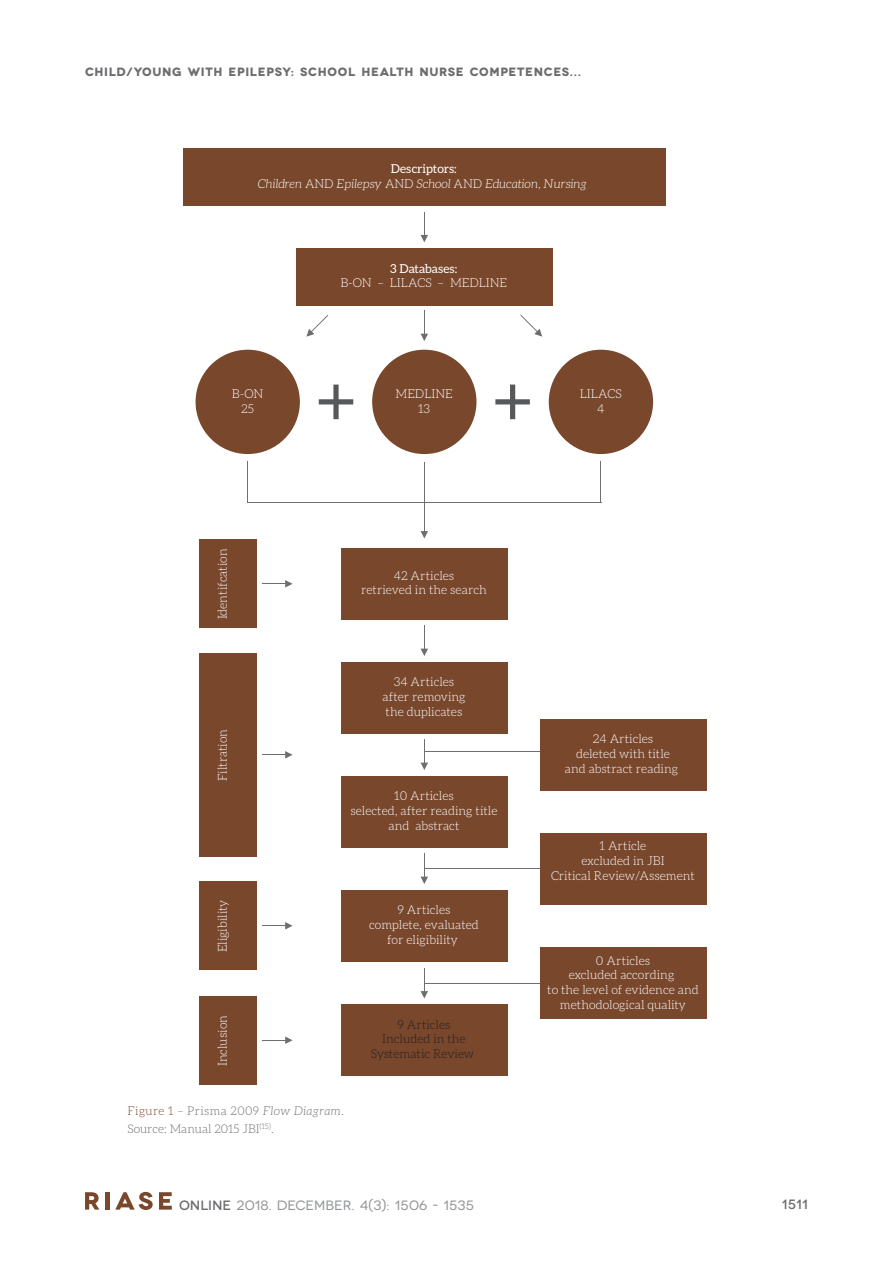
<style>
.page{position:relative;width:893px;height:1263px;background:#fff}
.page>*{position:absolute;margin:0;border:0;box-sizing:border-box;transform-origin:0 0}
.t1{font:13.5px "Novecentowide";color:#939598}
.t2{font:500 13.5px "Novecentowide";color:#6c6d70}
.t3{font:300 12.3px/14.7px "Aleo";color:#fff;text-align:center}
.t4{font:italic 300 12.3px/14.7px "Aleo";color:#fff;text-align:center}
.t5{font:300 12.3px/14.7px "Aleo";color:#231f20;text-align:center}
.t6{font:12.3px "Aleo";color:#fff}
.t7{font:700 12px "Novecentowide";letter-spacing:.055em;color:#6c6d70}
.t8{font:300 12px/18px "Aleo";letter-spacing:.01em;color:#6c6d70}
.s1{font-weight:400;font-style:normal}
.s2{font-style:normal}
.s3{color:#79472c}
.s4{font-style:italic}
.s5{font-weight:500;color:#6c6d70}
</style>
<div class="page">
<svg style="left:85px;top:1192px;width:14px;height:17px"></svg>
<hr style="left:106px;top:1192px;width:4px;height:17px;background:#79472c">
<svg style="left:115px;top:1192px;width:38px;height:18px"></svg>
<svg style="left:159px;top:1192px;width:13px;height:17px"></svg>
<svg style="left:421px;top:212px;width:7px;height:30px"></svg>
<svg style="left:306px;top:315px;width:22px;height:22px"></svg>
<svg style="left:421px;top:311px;width:7px;height:30px"></svg>
<svg style="left:520px;top:315px;width:22px;height:22px"></svg>
<svg style="left:262px;top:580px;width:31px;height:7px"></svg>
<svg style="left:421px;top:531px;width:7px;height:7px"></svg>
<hr style="left:424px;top:462px;width:1px;height:71px;background:#6d6e71">
<hr style="left:247px;top:462px;width:1px;height:41px;background:#6d6e71">
<hr style="left:600px;top:462px;width:1px;height:41px;background:#6d6e71">
<div style="left:183px;top:149px;width:483px;height:57px;background:#79472c"></div>
<div style="left:296px;top:248px;width:256px;height:57px;background:#79472c"></div>
<div style="left:196px;top:350px;width:104px;height:104px;background:#79472c;border-radius:50%"></div>
<div style="left:372px;top:350px;width:104px;height:104px;background:#79472c;border-radius:50%"></div>
<div style="left:549px;top:350px;width:104px;height:104px;background:#79472c;border-radius:50%"></div>
<div style="left:341px;top:548px;width:166px;height:72px;background:#79472c"></div>
<div style="left:341px;top:662px;width:166px;height:72px;background:#79472c"></div>
<div style="left:341px;top:776px;width:166px;height:71px;background:#79472c"></div>
<div style="left:341px;top:890px;width:166px;height:71px;background:#79472c"></div>
<hr style="left:247px;top:502px;width:354px;height:1px;background:#6d6e71">
<svg style="left:421px;top:625px;width:7px;height:31px"></svg>
<svg style="left:421px;top:739px;width:7px;height:31px"></svg>
<svg style="left:421px;top:853px;width:7px;height:31px"></svg>
<hr style="left:424px;top:751px;width:118px;height:1px;background:#6d6e71">
<hr style="left:424px;top:868px;width:118px;height:1px;background:#6d6e71">
<div style="left:540px;top:719px;width:166px;height:71px;background:#79472c"></div>
<div style="left:540px;top:833px;width:166px;height:71px;background:#79472c"></div>
<div style="left:200px;top:540px;width:57px;height:88px;background:#79472c"></div>
<div style="left:200px;top:653px;width:57px;height:203px;background:#79472c"></div>
<div style="left:200px;top:882px;width:57px;height:88px;background:#79472c"></div>
<svg style="left:262px;top:922px;width:31px;height:7px"></svg>
<div style="left:200px;top:996px;width:57px;height:88px;background:#79472c"></div>
<svg style="left:262px;top:1036px;width:31px;height:8px"></svg>
<svg style="left:262px;top:751px;width:31px;height:7px"></svg>
<svg style="left:495px;top:385px;width:35px;height:34px"></svg>
<svg style="left:319px;top:385px;width:34px;height:34px"></svg>
<div style="left:341px;top:1004px;width:166px;height:72px;background:#79472c"></div>
<svg style="left:421px;top:968px;width:7px;height:30px"></svg>
<hr style="left:424px;top:983px;width:118px;height:1px;background:#6d6e71">
<div style="left:540px;top:947px;width:166px;height:72px;background:#79472c"></div>
<p class="t7" style="left:85px;top:64px;width:497px">CHILD/YOUNG WITH EPILEPSY: SCHOOL HEALTH NURSE COMPETENCES...</p>
<p class="t4" style="left:258px;top:161px;width:331px"><span class="s1">Descriptors:<br></span>Children <span class="s2">AND</span> Epilepsy <span class="s2">AND</span> School <span class="s2">AND</span> Education, Nursing</p>
<p class="t6" style="left:390px;top:261px;width:68px">3 Databases:</p>
<p class="t3" style="left:340px;top:275px;width:168px">B-ON – LILACS – MEDLINE</p>
<p class="t3" style="left:232px;top:386px;width:33px">B-ON<br>25</p>
<p class="t3" style="left:395px;top:386px;width:59px">MEDLINE<br>13</p>
<p class="t3" style="left:580px;top:386px;width:43px">LILACS<br>4</p>
<p class="t3" style="left:215px;top:619px;width:73px;rotate:-90deg">Identifcation</p>
<p class="t3" style="left:215px;top:781px;width:54px;rotate:-90deg">Filtration</p>
<p class="t3" style="left:361px;top:567px;width:127px">42 Articles<br>retrieved in the search</p>
<p class="t3" style="left:382px;top:674px;width:85px">34 Articles after removing the duplicates</p>
<p class="t3" style="left:350px;top:788px;width:149px">10 Articles<br>selected, after reading title and abstract</p>
<p class="t3" style="left:215px;top:952px;width:54px;rotate:-90deg">Eligibility</p>
<p class="t3" style="left:215px;top:1066px;width:53px;rotate:-90deg">Inclusion</p>
<p class="t8" style="left:128px;top:1101px;width:218px"><span class="s3">Figure 1</span> – Prisma 2009 <span class="s4">Flow Diagram</span>.<br>Source: Manual 2015 JBI<sup>(15)</sup>.</p>
<p class="t3" style="left:369px;top:902px;width:111px">9 Articles<br>complete, evaluated for eligibility</p>
<p class="t5" style="left:371px;top:1016px;width:105px">9 Articles<br>Included in the<br>Systematic Review</p>
<p class="t3" style="left:565px;top:731px;width:115px">24 Articles<br>deleted with title and abstract reading</p>
<p class="t3" style="left:551px;top:838px;width:145px">1 Article<br>excluded in JBI<br>Critical Review/Assement</p>
<p class="t3" style="left:547px;top:952px;width:153px">0 Articles<br>excluded according<br>to the level of evidence and methodological quality</p>
<p class="t1" style="left:179px;top:1195px;width:297px"><span class="s5">ONLINE</span> 2018. DECEMBER. 4(3): 1506 - 1535</p>
<p class="t2" style="left:782px;top:1195px;width:28px">1511</p>
</div>
